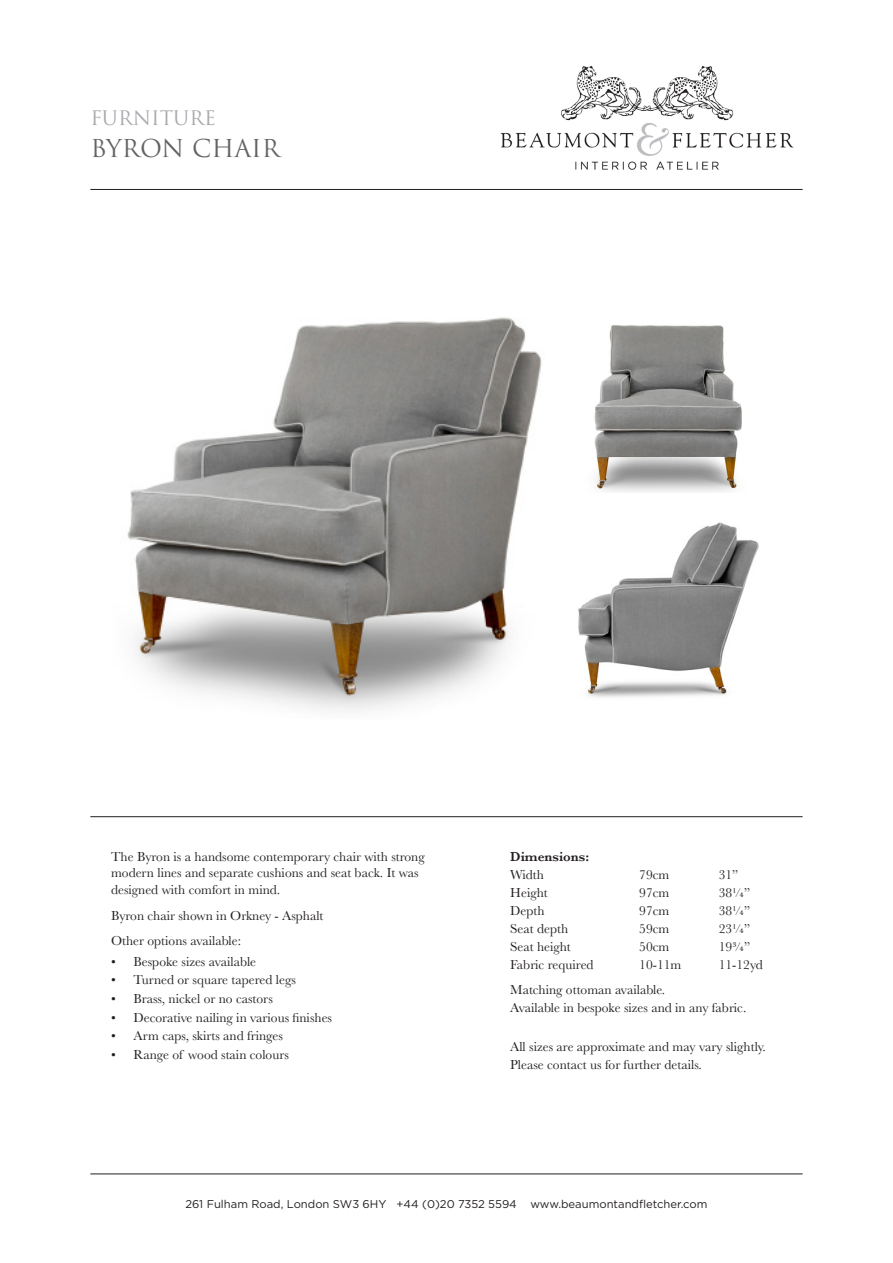
<style>
.page{position:relative;width:893px;height:1263px;background:#fff}
.page>*{position:absolute;margin:0;border:0;box-sizing:border-box;transform-origin:0 0}
.t1{font:24px "Trajan Pro";color:#636366}
.t2{font:19.5px "Trajan Pro";color:#a8a9ad}
.t3{font:13.5px/16.5px "Baskerville";color:#231f20}
.t4{font:600 13.5px "Baskerville";color:#231f20}
.t5{font:11.25px "Gotham";color:#231f20}
</style>
<div class="page">
<hr style="left:90px;top:189px;width:713px;height:1px;background:#231f20">
<hr style="left:90px;top:816px;width:713px;height:1px;background:#231f20">
<hr style="left:90px;top:1174px;width:713px;height:1px;background:#231f20">
<img style="left:500px;top:66px;width:294px;height:104px">
<img style="left:127px;top:317px;width:415px;height:394px">
<img style="left:594px;top:325px;width:148px;height:167px">
<img style="left:578px;top:522px;width:181px;height:176px">
<p class="t2" style="left:90px;top:106px;width:127px">FURNITURE</p>
<p class="t1" style="left:90px;top:133px;width:191px">BYRON CHAIR</p>
<p class="t3" style="left:111px;top:848px;width:315px">The Byron is a handsome contemporary chair with strong modern lines and separate cushions and seat back. It was designed with comfort in mind.</p>
<p class="t3" style="left:111px;top:907px;width:214px">Byron chair shown in Orkney - Asphalt</p>
<p class="t3" style="left:111px;top:932px;width:132px">Other options available:</p>
<p class="t3" style="left:111px;top:953px;width:147px">• Bespoke sizes available</p>
<p class="t3" style="left:111px;top:972px;width:186px">• Turned or square tapered legs</p>
<p class="t3" style="left:111px;top:990px;width:163px">• Brass, nickel or no castors</p>
<p class="t3" style="left:111px;top:1009px;width:222px">• Decorative nailing in various finishes</p>
<p class="t3" style="left:111px;top:1028px;width:173px">• Arm caps, skirts and fringes</p>
<p class="t3" style="left:111px;top:1046px;width:179px">• Range of wood stain colours</p>
<p class="t4" style="left:510px;top:847px;width:80px">Dimensions:</p>
<p class="t3" style="left:510px;top:866px;width:35px">Width</p>
<p class="t3" style="left:639px;top:866px;width:32px">79cm</p>
<p class="t3" style="left:719px;top:866px;width:21px">31”</p>
<p class="t3" style="left:510px;top:884px;width:39px">Height</p>
<p class="t3" style="left:639px;top:884px;width:32px">97cm</p>
<p class="t3" style="left:719px;top:884px;width:33px">38¼”</p>
<p class="t3" style="left:510px;top:902px;width:36px">Depth</p>
<p class="t3" style="left:639px;top:902px;width:32px">97cm</p>
<p class="t3" style="left:719px;top:902px;width:33px">38¼”</p>
<p class="t3" style="left:510px;top:920px;width:59px">Seat depth</p>
<p class="t3" style="left:639px;top:920px;width:32px">59cm</p>
<p class="t3" style="left:719px;top:920px;width:33px">23¼”</p>
<p class="t3" style="left:510px;top:938px;width:62px">Seat height</p>
<p class="t3" style="left:639px;top:938px;width:32px">50cm</p>
<p class="t3" style="left:719px;top:938px;width:33px">19¾”</p>
<p class="t3" style="left:510px;top:956px;width:85px">Fabric required</p>
<p class="t3" style="left:639px;top:956px;width:44px">10-11m</p>
<p class="t3" style="left:719px;top:956px;width:46px">11-12yd</p>
<p class="t3" style="left:510px;top:981px;width:157px">Matching ottoman available.</p>
<p class="t3" style="left:510px;top:999px;width:238px">Available in bespoke sizes and in any fabric.</p>
<p class="t3" style="left:510px;top:1038px;width:257px">All sizes are approximate and may vary slightly.</p>
<p class="t3" style="left:510px;top:1056px;width:193px">Please contact us for further details.</p>
<p class="t5" style="left:185px;top:1197px;width:524px">261 Fulham Road, London SW3 6HY +44 (0)20 7352 5594 www.beaumontandfletcher.com</p>
</div>
